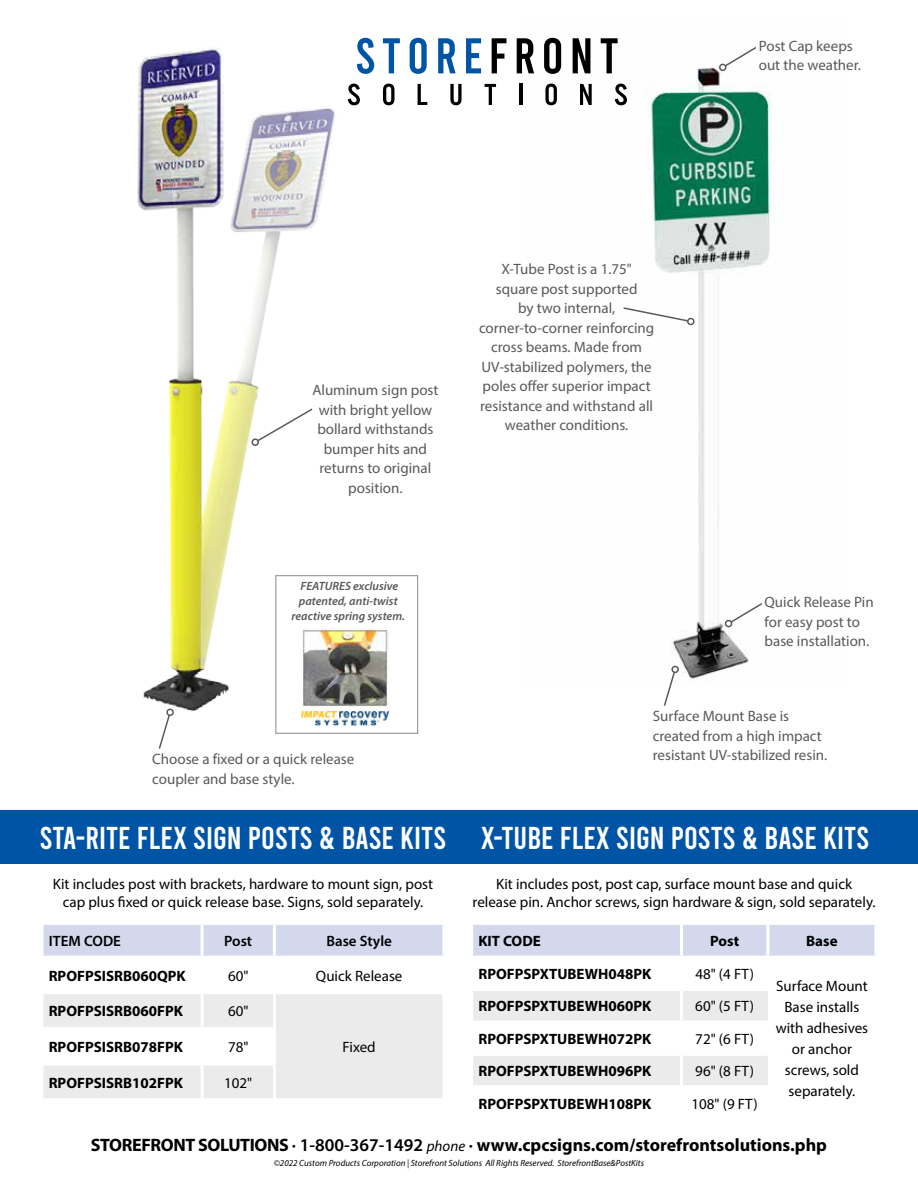
<style>
.page{position:relative;width:918px;height:1188px;background:#fff}
.page>*{position:absolute;margin:0;border:0;box-sizing:border-box;transform-origin:0 0}
.t1{font:31.5px "Bebas";color:#fff}
.t2{font:700 18px "Myriad Pro";color:#000}
.t3{font:15px/19.5px "Myriad Pro";color:#58595b}
.t4{font:15px/21px "Myriad Pro";color:#000;text-align:center}
.t5{font:700 15px "Myriad Pro";color:#000}
.t6{font:600 15px "Myriad Pro";color:#000}
.t7{font:italic 600 12px/15px "Myriad Pro";color:#58595b;text-align:center}
.t8{font:italic 9px "Myriad Pro";color:#000}
.s1{font-weight:600}
.s2{font-weight:400;font-style:italic;font-size:15px}
</style>
<div class="page">
<div style="left:0;top:810px;width:918px;height:54px;background:#0054a6"></div>
<img style="left:137px;top:48px;width:198px;height:663px">
<div style="left:473px;top:925px;width:401px;height:31px;background:#d3d8ed"></div>
<svg style="left:473px;top:991px;width:295px;height:94px"></svg>
<hr style="left:680px;top:925px;width:3px;height:31px;background:#fff">
<hr style="left:766px;top:925px;width:3px;height:31px;background:#fff">
<svg style="left:874px;top:925px;width:2px;height:31px"></svg>
<hr style="left:680px;top:991px;width:3px;height:29px;background:#fff">
<hr style="left:470px;top:1020px;width:211px;height:3px;background:#fff">
<hr style="left:681px;top:1020px;width:87px;height:3px;background:#fff">
<hr style="left:680px;top:1023px;width:3px;height:30px;background:#fff">
<hr style="left:470px;top:1053px;width:211px;height:3px;background:#fff">
<hr style="left:681px;top:1053px;width:87px;height:3px;background:#fff">
<hr style="left:680px;top:1056px;width:3px;height:29px;background:#fff">
<div style="left:44px;top:925px;width:398px;height:31px;background:#d3d8ed"></div>
<svg style="left:44px;top:994px;width:398px;height:104px"></svg>
<svg style="left:42px;top:925px;width:2px;height:31px"></svg>
<hr style="left:201px;top:925px;width:3px;height:31px;background:#fff">
<hr style="left:273px;top:925px;width:3px;height:31px;background:#fff">
<svg style="left:442px;top:925px;width:2px;height:31px"></svg>
<hr style="left:201px;top:994px;width:3px;height:33px;background:#fff">
<hr style="left:273px;top:994px;width:3px;height:33px;background:#fff">
<hr style="left:40px;top:1027px;width:162px;height:3px;background:#fff">
<hr style="left:202px;top:1027px;width:74px;height:3px;background:#fff">
<hr style="left:201px;top:1030px;width:3px;height:33px;background:#fff">
<hr style="left:273px;top:1030px;width:3px;height:33px;background:#fff">
<hr style="left:40px;top:1063px;width:162px;height:3px;background:#fff">
<hr style="left:202px;top:1063px;width:74px;height:3px;background:#fff">
<hr style="left:201px;top:1066px;width:3px;height:32px;background:#fff">
<hr style="left:273px;top:1066px;width:3px;height:32px;background:#fff">
<svg style="left:256px;top:407px;width:58px;height:36px"></svg>
<div style="left:252px;top:438px;width:7px;height:8px;border:2px solid #58595b;border-radius:50%"></div>
<svg style="left:158px;top:708px;width:17px;height:41px"></svg>
<img style="left:528px;top:37px;width:255px;height:645px">
<svg style="left:622px;top:306px;width:74px;height:20px"></svg>
<svg style="left:663px;top:665px;width:17px;height:41px"></svg>
<svg style="left:729px;top:602px;width:35px;height:22px"></svg>
<div style="left:725px;top:620px;width:7px;height:7px;border:2px solid #58595b;border-radius:50%"></div>
<svg style="left:723px;top:45px;width:35px;height:23px"></svg>
<div style="left:719px;top:64px;width:8px;height:7px;border:2px solid #58595b;border-radius:50%"></div>
<img style="left:301px;top:628px;width:88px;height:79px">
<img style="left:300px;top:710px;width:89px;height:16px">
<div style="left:275px;top:575px;width:143px;height:159px;border:1px solid #939598"></div>
<svg style="left:357px;top:38px;width:17px;height:36px"></svg>
<svg style="left:383px;top:38px;width:17px;height:35px"></svg>
<svg style="left:410px;top:38px;width:17px;height:36px"></svg>
<svg style="left:438px;top:38px;width:18px;height:35px"></svg>
<svg style="left:466px;top:38px;width:15px;height:35px"></svg>
<svg style="left:492px;top:38px;width:14px;height:35px"></svg>
<svg style="left:517px;top:38px;width:17px;height:35px"></svg>
<svg style="left:544px;top:38px;width:17px;height:36px"></svg>
<svg style="left:573px;top:38px;width:17px;height:35px"></svg>
<svg style="left:601px;top:38px;width:17px;height:35px"></svg>
<svg style="left:348px;top:84px;width:12px;height:21px"></svg>
<svg style="left:383px;top:84px;width:12px;height:21px"></svg>
<svg style="left:418px;top:84px;width:9px;height:21px"></svg>
<svg style="left:450px;top:84px;width:12px;height:21px"></svg>
<svg style="left:485px;top:84px;width:11px;height:21px"></svg>
<hr style="left:519px;top:84px;width:3px;height:21px;background:#000">
<svg style="left:545px;top:84px;width:12px;height:21px"></svg>
<svg style="left:580px;top:84px;width:12px;height:21px"></svg>
<svg style="left:615px;top:84px;width:12px;height:21px"></svg>
<p class="t3" style="left:759px;top:36px;width:104px">Post Cap keeps out the weather.</p>
<p class="t3" style="left:312px;top:380px;width:128px;text-align:center">Aluminum sign post with bright yellow bollard withstands bumper hits and returns to original position.</p>
<p class="t3" style="left:479px;top:259px;width:177px;text-align:center">X-Tube Post is a 1.75" square post supported<br>by two internal, corner-to-corner reinforcing cross beams. Made from<br>UV-stabilized polymers, the poles offer superior impact resistance and withstand all weather conditions.</p>
<p class="t7" style="left:291px;top:579px;width:115px">FEATURES exclusive patented, anti-twist reactive spring system.</p>
<p class="t3" style="left:152px;top:749px;width:204px">Choose a fixed or a quick release coupler and base style.</p>
<h1 class="t1" style="left:40px;top:822px;width:166px">STA-RITE FLEX SIGN</h1>
<h1 class="t1" style="left:248px;top:822px;width:14px">POSTS</h1>
<h1 class="t1" style="left:319px;top:822px;width:106px">&amp; BASE KITS</h1>
<p class="t4" style="left:53px;top:875px;width:382px;line-height:18px">Kit includes post with brackets, hardware to mount sign, post cap plus fixed or quick release base. Signs, sold separately.</p>
<p class="t6" style="left:49px;top:931px;width:74px">ITEM CODE</p>
<p class="t6" style="left:224px;top:931px;width:29px">Post</p>
<p class="t6" style="left:326px;top:931px;width:67px">Base Style</p>
<p class="t5" style="left:49px;top:966px;width:139px">RPOFPSISRB060QPK</p>
<p class="t4" style="left:228px;top:965px;width:22px">60"</p>
<p class="t4" style="left:316px;top:965px;width:88px">Quick Release</p>
<p class="t5" style="left:49px;top:1001px;width:136px">RPOFPSISRB060FPK</p>
<p class="t4" style="left:228px;top:1000px;width:22px">60"</p>
<p class="t5" style="left:49px;top:1037px;width:136px">RPOFPSISRB078FPK</p>
<p class="t4" style="left:228px;top:1036px;width:22px">78"</p>
<p class="t4" style="left:343px;top:1036px;width:35px">Fixed</p>
<p class="t5" style="left:49px;top:1073px;width:136px">RPOFPSISRB102FPK</p>
<p class="t4" style="left:224px;top:1072px;width:30px">102"</p>
<p class="t3" style="left:765px;top:592px;width:111px">Quick Release Pin for easy post to base installation.</p>
<p class="t3" style="left:653px;top:706px;width:176px">Surface Mount Base is created from a high impact resistant UV-stabilized resin.</p>
<h1 class="t1" style="left:481px;top:822px;width:148px">X-TU BE FLEX SIGN</h1>
<h1 class="t1" style="left:671px;top:822px;width:14px">POSTS</h1>
<h1 class="t1" style="left:742px;top:822px;width:106px">&amp; BASE KITS</h1>
<p class="t4" style="left:473px;top:875px;width:404px;line-height:18px">Kit includes post, post cap, surface mount base and quick release pin. Anchor screws, sign hardware &amp; sign, sold separately.</p>
<p class="t5" style="left:478px;top:931px;width:64px">KIT CODE</p>
<p class="t5" style="left:710px;top:931px;width:31px">Post</p>
<p class="t5" style="left:806px;top:931px;width:33px">Base</p>
<p class="t5" style="left:478px;top:964px;width:174px">RPOFPSPXTUBEWH048PK</p>
<p class="t4" style="left:695px;top:963px;width:60px">48" (4 FT)</p>
<p class="t4" style="left:776px;top:976px;width:94px">Surface Mount<br>Base installs with adhesives or anchor screws, sold separately.</p>
<p class="t5" style="left:478px;top:997px;width:174px">RPOFPSPXTUBEWH060PK</p>
<p class="t4" style="left:695px;top:996px;width:60px">60" (5 FT)</p>
<p class="t5" style="left:478px;top:1029px;width:174px">RPOFPSPXTUBEWH072PK</p>
<p class="t4" style="left:695px;top:1028px;width:60px">72" (6 FT)</p>
<p class="t5" style="left:478px;top:1061px;width:174px">RPOFPSPXTUBEWH096PK</p>
<p class="t4" style="left:695px;top:1060px;width:60px">96" (8 FT)</p>
<p class="t5" style="left:478px;top:1094px;width:174px">RPOFPSPXTUBEWH108PK</p>
<p class="t4" style="left:691px;top:1093px;width:68px">108" (9 FT)</p>
<p class="t2" style="left:91px;top:1133px;width:738px">STOREFRONT SOLUTIONS <span class="s1">· 1-800-367-1492</span> <span class="s2">phone</span> <span class="s1">·</span> www.cpcsigns.com/storefrontsolutions.php</p>
<p class="t8" style="left:274px;top:1158px;width:372px">©2022 Custom Products Corporation | Storefront Solutions All Rights Reserved. StorefrontBase&amp;PostKits</p>
</div>
